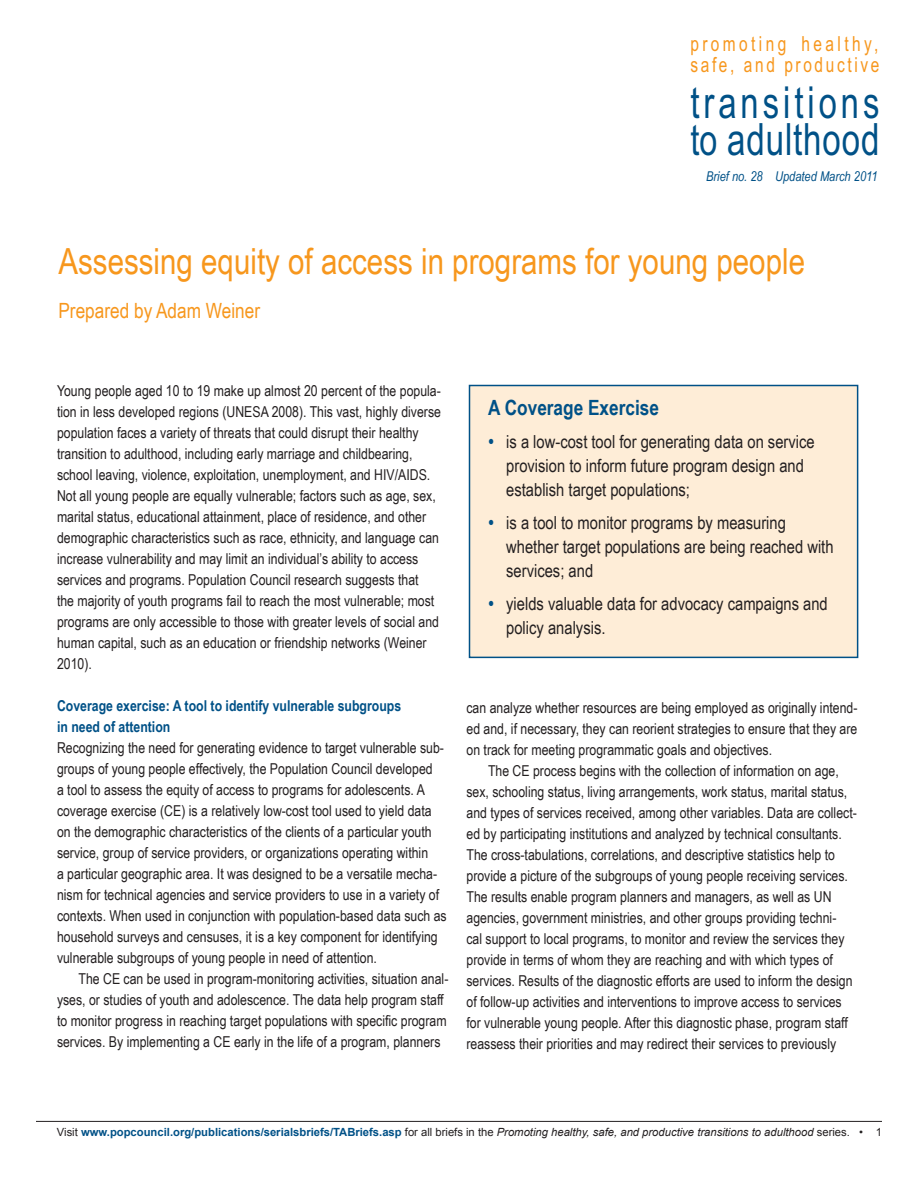
<style>
.page{position:relative;width:918px;height:1188px;background:#fff}
.page>*{position:absolute;margin:0;border:0;box-sizing:border-box;transform-origin:0 0}
.t1{font:44.55px "Arial Narrow";letter-spacing:.02em;color:#005187;scale:.91 1}
.t2{font:44.1px "Arial Narrow";letter-spacing:.1em;color:#005187;scale:.91 1}
.TTA_Title{font:36px "Arial Narrow";color:#f7971d}
.TTA_Author{font:21px "Arial Narrow";color:#f7971d}
.TTA_Box_1H{font:700 21px "Arial Narrow";color:#005187}
.t3{font:20.7px/20.7px "Arial Narrow";letter-spacing:.16em;color:#f7971d;scale:.91 1}
.TTA_Box_text{font:18px/24px "Arial Narrow";color:#231f20}
.TTA_Text_1st_paragra{font:15px/21px "Arial Narrow";color:#231f20}
.TTA_Text{font:15px/21px "Arial Narrow";color:#231f20}
.TTA_1H{font:700 15px/21px "Arial Narrow";color:#005187}
.t4{font:italic 13.5px "Arial Narrow";color:#005187}
.t5{font:700 11.25px "Arial";color:#005187}
.s1{font-size:43.35px}
.s2{font-size:21px;color:#005187}
.s3{font-weight:400;color:#231f20}
.s4{font-weight:400;font-style:italic;color:#231f20}
</style>
<div class="page">
<hr style="left:36px;top:1121px;width:846px;height:1px;background:#231f20">
<div style="left:470px;top:386px;width:388px;height:271px;background:#feedd7"></div>
<div style="left:469px;top:385px;width:389px;height:273px;border:2px solid #005187"></div>
<p class="t3" style="left:690px;top:34px;width:209px">promoting healthy, safe, and productive</p>
<p class="t2" style="left:690px;top:77px;width:209px">transitions</p>
<p class="t1" style="left:690px;top:114px;width:209px"><span class="s1">to</span> adulthood</p>
<p class="t4" style="left:706px;top:167px;width:173px">Brief no. 28 Updated March 2011</p>
<p class="TTA_Title" style="left:58px;top:241px;width:748px">Assessing equity of access in programs for young people</p>
<p class="TTA_Author" style="left:58px;top:299px;width:203px">Prepared by Adam Weiner</p>
<p class="TTA_Text_1st_paragra" style="left:57px;top:380px;width:386px">Young people aged 10 to 19 make up almost 20 percent of the popula&shy;tion in less developed regions (UNESA 2008). This vast, highly diverse population faces a variety of threats that could disrupt their healthy transition to adulthood, including early marriage and childbearing, school leaving, violence, exploitation, unemployment, and HIV/AIDS.<br>Not all young people are equally vulnerable; factors such as age, sex, marital status, educational attainment, place of residence, and other demographic characteristics such as race, ethnicity, and language can increase vulnerability and may limit an individual’s ability to access services and programs. Population Council research suggests that<br>the majority of youth programs fail to reach the most vulnerable; most programs are only accessible to those with greater levels of social and human capital, such as an education or friendship networks (Weiner 2010).</p>
<p class="TTA_1H" style="left:57px;top:695px;width:346px">Coverage exercise: A tool to identify vulnerable subgroups in need of attention</p>
<p class="TTA_Text_1st_paragra" style="left:57px;top:737px;width:391px">Recognizing the need for generating evidence to target vulnerable sub&shy;groups of young people effectively, the Population Council developed<br>a tool to assess the equity of access to programs for adolescents. A coverage exercise (CE) is a relatively low-cost tool used to yield data on the demographic characteristics of the clients of a particular youth service, group of service providers, or organizations operating within<br>a particular geographic area. It was designed to be a versatile mecha&shy;nism for technical agencies and service providers to use in a variety of contexts. When used in conjunction with population-based data such as household surveys and censuses, it is a key component for identifying vulnerable subgroups of young people in need of attention.</p>
<p class="TTA_Text" style="left:57px;top:968px;width:393px;text-indent:22px">The CE can be used in program-monitoring activities, situation anal&shy;yses, or studies of youth and adolescence. The data help program staff to monitor progress in reaching target populations with specific program services. By implementing a CE early in the life of a program, planners</p>
<p class="TTA_Box_1H" style="left:488px;top:392px;width:172px">A Coverage Exercise</p>
<p class="TTA_Box_text" style="left:506px;top:429px;width:310px;text-indent:-18px"><span class="s2">•</span> is a low-cost tool for generating data on service provision to inform future program design and establish target populations;</p>
<p class="TTA_Box_text" style="left:506px;top:510px;width:329px;text-indent:-18px"><span class="s2">•</span> is a tool to monitor programs by measuring whether target populations are being reached with services; and</p>
<p class="TTA_Box_text" style="left:506px;top:591px;width:323px;text-indent:-18px"><span class="s2">•</span> yields valuable data for advocacy campaigns and policy analysis.</p>
<p class="TTA_Text" style="left:466px;top:697px;width:393px;text-align:justify">can analyze whether resources are being employed as originally intend&shy;ed and, if necessary, they can reorient strategies to ensure that they are on track for meeting programmatic goals and objectives.</p>
<p class="TTA_Text" style="left:466px;top:760px;width:392px;text-indent:22px">The CE process begins with the collection of information on age, sex, schooling status, living arrangements, work status, marital status, and types of services received, among other variables. Data are collect&shy;ed by participating institutions and analyzed by technical consultants.<br>The cross-tabulations, correlations, and descriptive statistics help to provide a picture of the subgroups of young people receiving services.<br>The results enable program planners and managers, as well as UN agencies, government ministries, and other groups providing techni-<br>cal support to local programs, to monitor and review the services they provide in terms of whom they are reaching and with which types of services. Results of the diagnostic efforts are used to inform the design of follow-up activities and interventions to improve access to services for vulnerable young people. After this diagnostic phase, program staff reassess their priorities and may redirect their services to previously</p>
<p class="t5" style="left:57px;top:1124px;width:827px"><span class="s3">Visit</span> www.popcouncil.org/publications/serialsbriefs/TABriefs.asp <span class="s3">for all briefs in the</span> <span class="s4">Promoting healthy, safe, and productive transitions to adulthood</span> <span class="s3">series. • 1</span></p>
</div>
